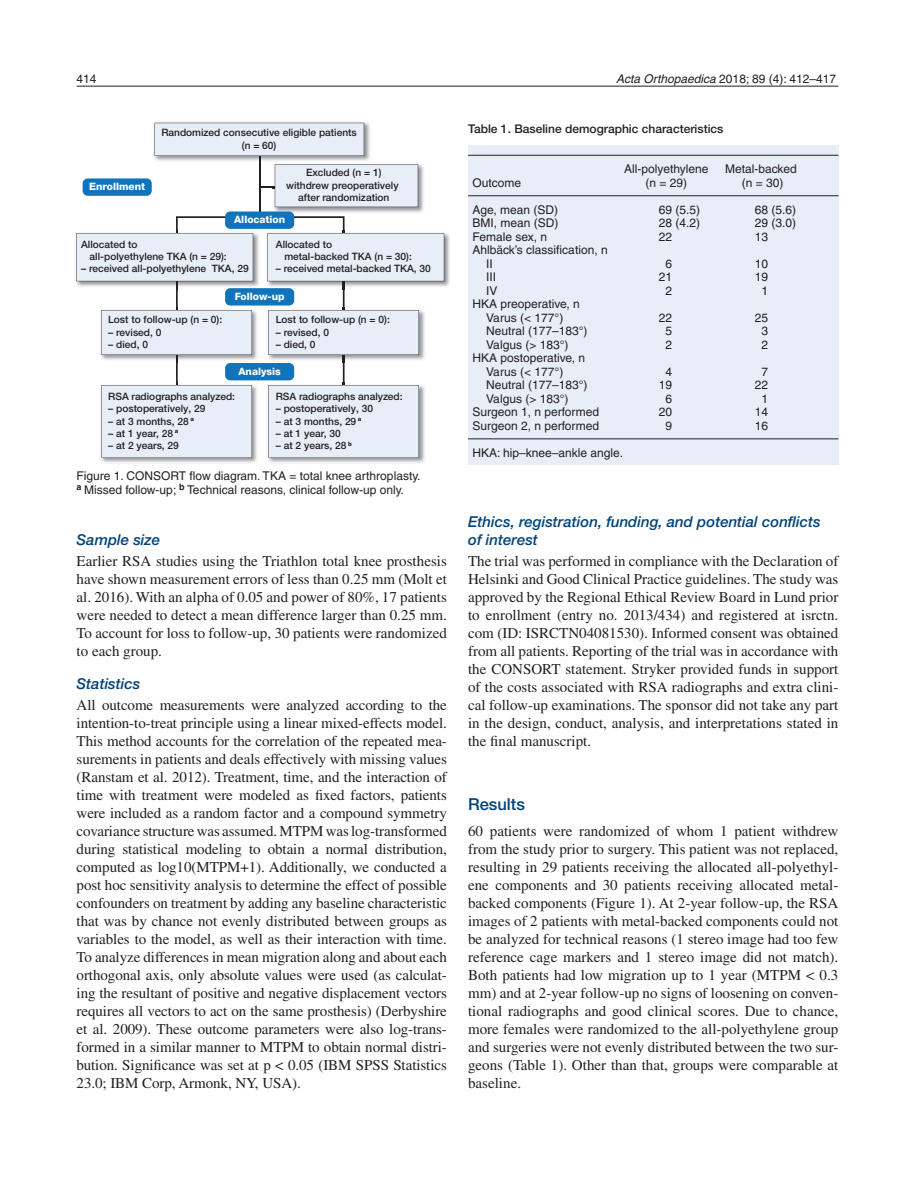
<style>
.page{position:relative;width:915px;height:1191px;background:#fff}
.page>*{position:absolute;margin:0;border:0;box-sizing:border-box;transform-origin:0 0}
.t1{font:500 16.5px "Helvetica Neue";color:#004279}
.t2{font:15px/18px "Times";color:#231f20;text-align:justify}
.t3{font:italic 500 15px/18px "Helvetica Neue";color:#004279}
.t4{font:12px/13.5px "Helvetica";color:#231f20}
.t5{font:500 12px "Helvetica Neue";color:#231f20}
.t6{font:500 10.2px/12.1px "Helvetica Neue LTW1 G";color:#231f20;text-align:center}
.t7{font:800 10.2px "Helvetica Neue LTW1 G";color:#fff}
.s1{font-style:italic}
</style>
<div class="page">
<hr style="left:77px;top:86px;width:761px;height:1px;background:#231f20">
<hr style="left:260px;top:186px;width:28px;height:2px;background:#231f20">
<hr style="left:259px;top:142px;width:2px;height:74px;background:#231f20">
<img style="left:274px;top:164px;width:150px;height:50px">
<svg style="left:272px;top:164px;width:146px;height:43px;background:#e3e9f3"></svg>
<img style="left:444px;top:233px;width:6px;height:54px">
<img style="left:101px;top:457px;width:156px;height:6px">
<img style="left:268px;top:457px;width:157px;height:6px">
<svg style="left:76px;top:216px;width:368px;height:241px"></svg>
<img style="left:154px;top:122px;width:216px;height:39px">
<div style="left:154px;top:123px;width:210px;height:33px;background:#e8eef8"></div>
<div style="left:225px;top:211px;width:69px;height:18px;background:#1074bc;border-radius:5px"></div>
<div style="left:83px;top:178px;width:69px;height:18px;background:#1074bc;border-radius:5px"></div>
<div style="left:225px;top:288px;width:69px;height:17px;background:#1074bc;border-radius:5px"></div>
<div style="left:225px;top:363px;width:69px;height:17px;background:#1074bc;border-radius:5px"></div>
<div style="left:468px;top:145px;width:370px;height:319px;background:#e8eef8"></div>
<hr style="left:468px;top:155px;width:370px;height:1px;background:#231f20">
<hr style="left:468px;top:195px;width:370px;height:1px;background:#231f20">
<hr style="left:468px;top:438px;width:370px;height:1px;background:#231f20">
<p class="t4" style="left:77px;top:74px;width:22px">414</p>
<p class="t4" style="left:615px;top:74px;width:222px"><span class="s1">Acta Orthopaedica</span> 2018; 89 (4): 412–417</p>
<p class="t6" style="left:161px;top:127px;width:197px">Randomized consecutive eligible patients (n = 60)</p>
<p class="t6" style="left:286px;top:168px;width:114px">Excluded (n = 1) withdrew preoperatively after randomization</p>
<p class="t6" style="left:284px;top:239px;width:129px;text-align:left;text-indent:-8px">Allocated to<br>metal-backed TKA (n = 30):</p>
<p class="t6" style="left:276px;top:263px;width:156px">– received metal-backed TKA, 30</p>
<p class="t7" style="left:89px;top:181px;width:57px">Enrollment</p>
<p class="t7" style="left:234px;top:213px;width:53px">Allocation</p>
<p class="t6" style="left:90px;top:239px;width:139px;text-align:left;text-indent:-8px">Allocated to<br>all-polyethylene TKA (n = 29):</p>
<p class="t6" style="left:81px;top:263px;width:169px">– received all-polyethylene TKA, 29</p>
<p class="t6" style="left:108px;top:315px;width:115px">Lost to follow-up (n = 0):</p>
<p class="t6" style="left:108px;top:327px;width:55px">– revised, 0</p>
<p class="t6" style="left:108px;top:339px;width:41px">– died, 0</p>
<p class="t7" style="left:235px;top:291px;width:51px">Follow-up</p>
<p class="t6" style="left:276px;top:315px;width:115px">Lost to follow-up (n = 0):</p>
<p class="t6" style="left:276px;top:327px;width:55px">– revised, 0</p>
<p class="t6" style="left:276px;top:339px;width:41px">– died, 0</p>
<p class="t7" style="left:238px;top:365px;width:44px">Analysis</p>
<p class="t6" style="left:108px;top:391px;width:128px">RSA radiographs analyzed:</p>
<p class="t6" style="left:108px;top:403px;width:99px">– postoperatively, 29</p>
<p class="t6" style="left:108px;top:416px;width:87px">– at 3 months, 28 <sup>a</sup></p>
<p class="t6" style="left:108px;top:428px;width:71px">– at 1 year, 28 <sup>a</sup></p>
<p class="t6" style="left:108px;top:440px;width:72px">– at 2 years, 29</p>
<p class="t6" style="left:276px;top:391px;width:128px">RSA radiographs analyzed:</p>
<p class="t6" style="left:276px;top:403px;width:99px">– postoperatively, 30</p>
<p class="t6" style="left:276px;top:416px;width:87px">– at 3 months, 29 <sup>a</sup></p>
<p class="t6" style="left:276px;top:428px;width:66px">– at 1 year, 30</p>
<p class="t6" style="left:276px;top:440px;width:78px">– at 2 years, 28 <sup>b</sup></p>
<p class="t4" style="left:77px;top:470px;width:345px">Figure 1. CONSORT flow diagram. TKA = total knee arthroplasty. <sup>a</sup> Missed follow-up; <sup>b</sup> Technical reasons, clinical follow-up only.</p>
<p class="t3" style="left:77px;top:531px;width:85px">Sample size</p>
<p class="t2" style="left:77px;top:553px;width:371px">Earlier RSA studies using the Triathlon total knee prosthesis have shown measurement errors of less than 0.25 mm (Molt et al. 2016). With an alpha of 0.05 and power of 80%, 17 patients were needed to detect a mean difference larger than 0.25 mm.<br>To account for loss to follow-up, 30 patients were randomized to each group.</p>
<p class="t3" style="left:77px;top:675px;width:65px">Statistics</p>
<p class="t2" style="left:77px;top:697px;width:372px">All outcome measurements were analyzed according to the intention-to-treat principle using a linear mixed-effects model.<br>This method accounts for the correlation of the repeated mea&shy;surements in patients and deals effectively with missing values (Ranstam et al. 2012). Treatment, time, and the interaction of time with treatment were modeled as fixed factors, patients were included as a random factor and a compound symmetry covariance structure was assumed. MTPM was log-transformed during statistical modeling to obtain a normal distribution, computed as log10(MTPM+1). Additionally, we conducted a post hoc sensitivity analysis to determine the effect of possible confounders on treatment by adding any baseline characteristic that was by chance not evenly distributed between groups as variables to the model, as well as their interaction with time.<br>To analyze differences in mean migration along and about each orthogonal axis, only absolute values were used (as calculat&shy;ing the resultant of positive and negative displacement vectors requires all vectors to act on the same prosthesis) (Derbyshire et al. 2009). These outcome parameters were also log-trans&shy;formed in a similar manner to MTPM to obtain normal distri&shy;bution. Significance was set at p &lt; 0.05 (IBM SPSS Statistics 23.0; IBM Corp, Armonk, NY, USA).</p>
<p class="t5" style="left:468px;top:124px;width:257px">Table 1. Baseline demographic characteristics</p>
<p class="t4" style="left:624px;top:163px;width:86px">All-polyethylene</p>
<p class="t4" style="left:724px;top:163px;width:73px">Metal-backed</p>
<p class="t4" style="left:472px;top:177px;width:50px">Outcome</p>
<p class="t4" style="left:645px;top:177px;width:43px">(n = 29)</p>
<p class="t4" style="left:741px;top:177px;width:43px">(n = 30)</p>
<p class="t4" style="left:472px;top:204px;width:87px">Age, mean (SD)</p>
<p class="t4" style="left:658px;top:204px;width:43px">69 (5.5)</p>
<p class="t4" style="left:754px;top:204px;width:43px">68 (5.6)</p>
<p class="t4" style="left:472px;top:217px;width:88px">BMI, mean (SD)</p>
<p class="t4" style="left:658px;top:217px;width:43px">28 (4.2)</p>
<p class="t4" style="left:754px;top:217px;width:43px">29 (3.0)</p>
<p class="t4" style="left:472px;top:231px;width:76px">Female sex, n</p>
<p class="t4" style="left:658px;top:231px;width:15px">22</p>
<p class="t4" style="left:754px;top:231px;width:15px">13</p>
<p class="t4" style="left:486px;top:244px;width:123px;text-indent:-14px">Ahlbäck’s classification, n<br>II</p>
<p class="t4" style="left:665px;top:258px;width:8px">6</p>
<p class="t4" style="left:754px;top:258px;width:15px">10</p>
<p class="t4" style="left:486px;top:271px;width:12px">III</p>
<p class="t4" style="left:658px;top:271px;width:15px">21</p>
<p class="t4" style="left:754px;top:271px;width:15px">19</p>
<p class="t4" style="left:486px;top:285px;width:13px">IV</p>
<p class="t4" style="left:665px;top:285px;width:8px">2</p>
<p class="t4" style="left:761px;top:285px;width:8px">1</p>
<p class="t4" style="left:472px;top:298px;width:109px;text-align:center">HKA preoperative, n<br>Varus (&lt; 177°)</p>
<p class="t4" style="left:658px;top:312px;width:15px">22</p>
<p class="t4" style="left:754px;top:312px;width:15px">25</p>
<p class="t4" style="left:486px;top:325px;width:103px">Neutral (177–183°)</p>
<p class="t4" style="left:665px;top:325px;width:8px">5</p>
<p class="t4" style="left:761px;top:325px;width:8px">3</p>
<p class="t4" style="left:486px;top:339px;width:84px">Valgus (&gt; 183°)</p>
<p class="t4" style="left:665px;top:339px;width:8px">2</p>
<p class="t4" style="left:761px;top:339px;width:8px">2</p>
<p class="t4" style="left:486px;top:352px;width:101px;text-indent:-14px">HKA postoperative, n<br>Varus (&lt; 177°)</p>
<p class="t4" style="left:665px;top:366px;width:8px">4</p>
<p class="t4" style="left:761px;top:366px;width:8px">7</p>
<p class="t4" style="left:486px;top:379px;width:103px">Neutral (177–183°)</p>
<p class="t4" style="left:658px;top:379px;width:15px">19</p>
<p class="t4" style="left:754px;top:379px;width:15px">22</p>
<p class="t4" style="left:486px;top:393px;width:84px">Valgus (&gt; 183°)</p>
<p class="t4" style="left:665px;top:393px;width:8px">6</p>
<p class="t4" style="left:761px;top:393px;width:8px">1</p>
<p class="t4" style="left:472px;top:406px;width:128px">Surgeon 1, n performed</p>
<p class="t4" style="left:658px;top:406px;width:15px">20</p>
<p class="t4" style="left:754px;top:406px;width:15px">14</p>
<p class="t4" style="left:472px;top:420px;width:128px">Surgeon 2, n performed</p>
<p class="t4" style="left:665px;top:420px;width:8px">9</p>
<p class="t4" style="left:754px;top:420px;width:15px">16</p>
<p class="t4" style="left:472px;top:447px;width:152px">HKA: hip–knee–ankle angle.</p>
<p class="t3" style="left:468px;top:513px;width:354px">Ethics, registration, funding, and potential conflicts of interest</p>
<p class="t2" style="left:468px;top:553px;width:371px">The trial was performed in compliance with the Declaration of Helsinki and Good Clinical Practice guidelines. The study was approved by the Regional Ethical Review Board in Lund prior to enrollment (entry no. 2013/434) and registered at isrctn. com (ID: ISRCTN04081530). Informed consent was obtained from all patients. Reporting of the trial was in accordance with the CONSORT statement. Stryker provided funds in support of the costs associated with RSA radiographs and extra clini&shy;cal follow-up examinations. The sponsor did not take any part in the design, conduct, analysis, and interpretations stated in the final manuscript.</p>
<p class="t1" style="left:468px;top:798px;width:58px">Results</p>
<p class="t2" style="left:468px;top:823px;width:371px">60 patients were randomized of whom 1 patient withdrew from the study prior to surgery. This patient was not replaced, resulting in 29 patients receiving the allocated all-polyethyl&shy;ene components and 30 patients receiving allocated metal&shy;backed components (Figure 1). At 2-year follow-up, the RSA images of 2 patients with metal-backed components could not be analyzed for technical reasons (1 stereo image had too few reference cage markers and 1 stereo image did not match).<br>Both patients had low migration up to 1 year (MTPM &lt; 0.3 mm) and at 2-year follow-up no signs of loosening on conven&shy;tional radiographs and good clinical scores. Due to chance, more females were randomized to the all-polyethylene group and surgeries were not evenly distributed between the two sur&shy;geons (Table 1). Other than that, groups were comparable at baseline.</p>
</div>
